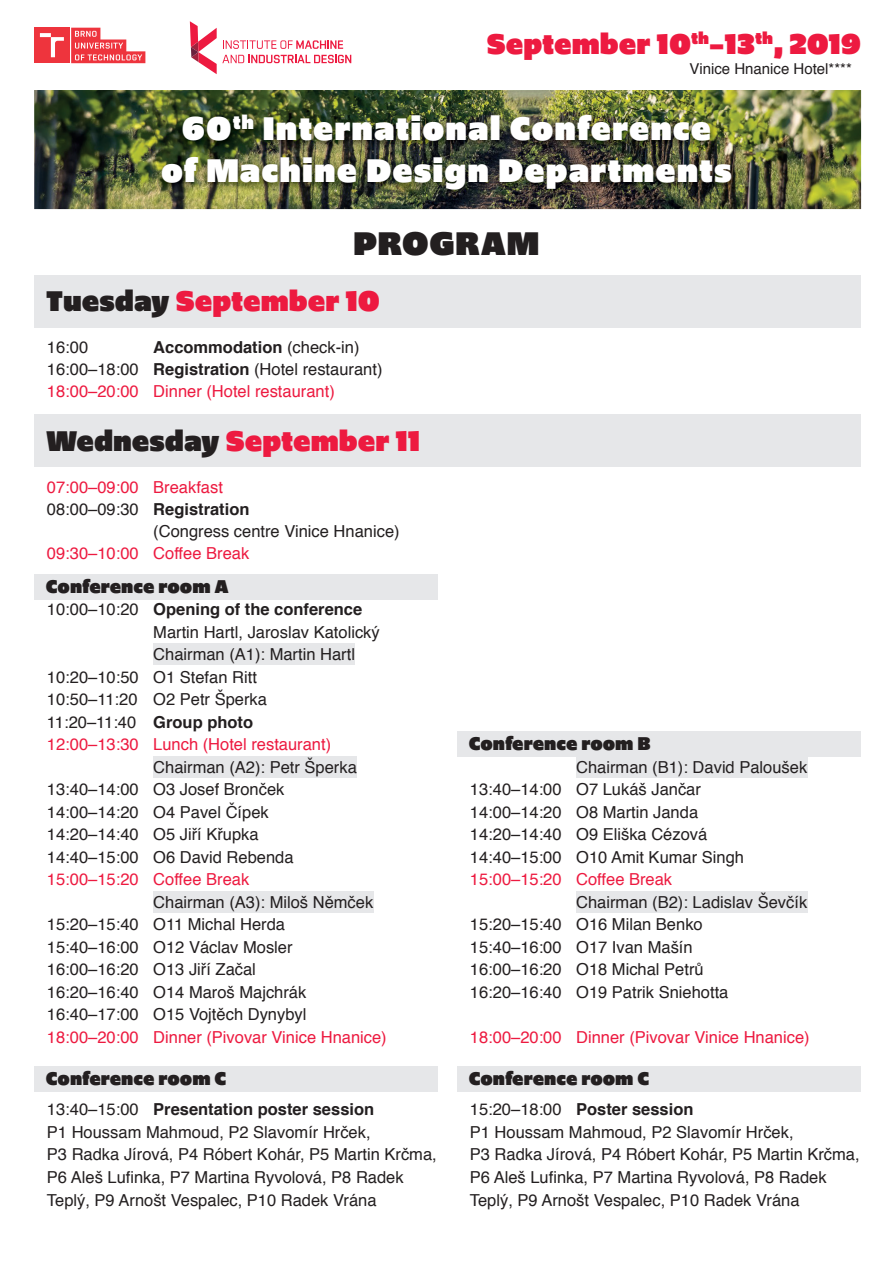
<style>
.page{position:relative;width:893px;height:1263px;background:#fff}
.page>*{position:absolute;margin:0;border:0;box-sizing:border-box;transform-origin:0 0}
.t1{font:900 34.5px/41.4px "Upgrade";letter-spacing:.03em;color:#fff;text-align:center}
.t2{font:900 34.5px "Upgrade";letter-spacing:.015em;color:#231f20}
.t3{font:900 30px "Upgrade";color:#ed1a40}
.t4{font:900 19.5px "Upgrade";color:#231f20}
.t5{font:16.5px/22.5px "Helvetica";color:#231f20}
.t6{font:16.5px "Helvetica";color:#ed1a40}
.t7{font:700 16.5px "Helvetica";color:#231f20}
.t8{font:15px "Helvetica";color:#231f20}
.s1{color:#231f20}
.s2{font-weight:700}
.s3{color:#ed1a40}
.s4{font-weight:400}
</style>
<div class="page">
<div style="left:34px;top:275px;width:827px;height:52px;background:#e6e7e9"></div>
<div style="left:34px;top:415px;width:827px;height:52px;background:#e6e7e9"></div>
<svg style="left:190px;top:21px;width:161px;height:53px"></svg>
<svg style="left:71px;top:28px;width:74px;height:35px"></svg>
<div style="left:34px;top:28px;width:36px;height:35px;background:#ee343d"></div>
<svg style="left:40px;top:33px;width:24px;height:24px"></svg>
<img style="left:34px;top:90px;width:827px;height:119px">
<img style="left:155px;top:110px;width:584px;height:89px">
<div style="left:34px;top:574px;width:404px;height:25px;background:#e6e7e9"></div>
<div style="left:153px;top:643px;width:202px;height:21px;background:#e6e7e9"></div>
<div style="left:153px;top:756px;width:204px;height:21px;background:#e6e7e9"></div>
<div style="left:153px;top:891px;width:220px;height:21px;background:#e6e7e9"></div>
<div style="left:457px;top:731px;width:404px;height:26px;background:#e6e7e9"></div>
<div style="left:576px;top:756px;width:231px;height:21px;background:#e6e7e9"></div>
<div style="left:576px;top:891px;width:231px;height:21px;background:#e6e7e9"></div>
<div style="left:34px;top:1067px;width:404px;height:25px;background:#e6e7e9"></div>
<div style="left:457px;top:1067px;width:404px;height:25px;background:#e6e7e9"></div>
<h2 class="t3" style="left:487px;top:25px;width:376px">September 10<sup>th</sup>–13<sup>th</sup>, 2019</h2>
<p class="t8" style="left:690px;top:57px;width:164px">Vinice Hnanice Hotel****</p>
<h1 class="t1" style="left:161px;top:109px;width:572px">60<sup>th</sup> International Conference of Machine Design Departments</h1>
<h1 class="t2" style="left:353px;top:221px;width:188px">PROGRAM</h1>
<h2 class="t3" style="left:46px;top:281px;width:335px"><span class="s1">Tuesday</span> September 10</h2>
<p class="t5" style="left:47px;top:337px;width:43px">16:00</p>
<p class="t5" style="left:47px;top:337px;width:337px;line-height:21.8px;text-indent:106px"><span class="s2">Accommodation</span> (check-in)<br>16:00–18:00 <span class="s2">Registration</span> (Hotel restaurant)<br><span class="s3">18:00–20:00 Dinner (Hotel restaurant)</span></p>
<h2 class="t3" style="left:46px;top:421px;width:376px"><span class="s1">Wednesday</span> September 11</h2>
<p class="t6" style="left:47px;top:475px;width:177px">07:00–09:00 Breakfast</p>
<p class="t7" style="left:47px;top:496px;width:204px"><span class="s4">08:00–09:30</span> Registration</p>
<p class="t5" style="left:153px;top:520px;width:248px">(Congress centre Vinice Hnanice)</p>
<p class="t6" style="left:47px;top:540px;width:204px">09:30–10:00 Coffee Break</p>
<p class="t4" style="left:46px;top:573px;width:184px">Conference room A</p>
<p class="t7" style="left:47px;top:596px;width:317px"><span class="s4">10:00–10:20</span> Opening of the conference</p>
<p class="t5" style="left:153px;top:621px;width:228px">Martin Hartl, Jaroslav Katolický</p>
<p class="t5" style="left:153px;top:643px;width:203px">Chairman (A1): Martin Hartl</p>
<p class="t5" style="left:47px;top:666px;width:211px">10:20–10:50 O1 Stefan Ritt</p>
<p class="t5" style="left:47px;top:688px;width:222px">10:50–11:20 O2 Petr Šperka</p>
<p class="t5" style="left:47px;top:711px;width:208px">11:20–11:40 <span class="s2">Group photo</span></p>
<p class="t6" style="left:47px;top:732px;width:286px">12:00–13:30 Lunch (Hotel restaurant)</p>
<p class="t5" style="left:47px;top:756px;width:311px;text-indent:106px">Chairman (A2): Petr Šperka<br>13:40–14:00 O3 Josef Bronček<br>14:00–14:20 O4 Pavel Čípek<br>14:20–14:40 O5 Jiří Křupka<br>14:40–15:00 O6 David Rebenda</p>
<p class="t6" style="left:47px;top:867px;width:204px">15:00–15:20 Coffee Break</p>
<p class="t5" style="left:47px;top:891px;width:328px;text-indent:106px">Chairman (A3): Miloš Němček<br>15:20–15:40 O11 Michal Herda<br>15:40–16:00 O12 Václav Mosler<br>16:00–16:20 O13 Jiří Začal<br>16:20–16:40 O14 Maroš Majchrák<br>16:40–17:00 O15 Vojtěch Dynybyl</p>
<p class="t6" style="left:47px;top:1024px;width:341px">18:00–20:00 Dinner (Pivovar Vinice Hnanice)</p>
<p class="t4" style="left:46px;top:1066px;width:182px">Conference room C</p>
<p class="t5" style="left:47px;top:1099px;width:391px">13:40–15:00 <span class="s2">Presentation poster session<br></span>P1 Houssam Mahmoud, P2 Slavomír Hrček,<br>P3 Radka Jírová, P4 Róbert Kohár, P5 Martin Krčma, P6 Aleš Lufinka, P7 Martina Ryvolová, P8 Radek Teplý, P9 Arnošt Vespalec, P10 Radek Vrána</p>
<p class="t4" style="left:469px;top:731px;width:183px">Conference room B</p>
<p class="t5" style="left:470px;top:756px;width:339px;text-indent:106px">Chairman (B1): David Paloušek<br>13:40–14:00 O7 Lukáš Jančar<br>14:00–14:20 O8 Martin Janda<br>14:20–14:40 O9 Eliška Cézová<br>14:40–15:00 O10 Amit Kumar Singh</p>
<p class="t6" style="left:470px;top:867px;width:204px">15:00–15:20 Coffee Break</p>
<p class="t5" style="left:470px;top:891px;width:339px;text-indent:106px">Chairman (B2): Ladislav Ševčík<br>15:20–15:40 O16 Milan Benko<br>15:40–16:00 O17 Ivan Mašín<br>16:00–16:20 O18 Michal Petrů<br>16:20–16:40 O19 Patrik Sniehotta</p>
<p class="t6" style="left:470px;top:1024px;width:341px">18:00–20:00 Dinner (Pivovar Vinice Hnanice)</p>
<p class="t4" style="left:469px;top:1066px;width:182px">Conference room C</p>
<p class="t5" style="left:470px;top:1099px;width:391px">15:20–18:00 <span class="s2">Poster session<br></span>P1 Houssam Mahmoud, P2 Slavomír Hrček,<br>P3 Radka Jírová, P4 Róbert Kohár, P5 Martin Krčma, P6 Aleš Lufinka, P7 Martina Ryvolová, P8 Radek Teplý, P9 Arnošt Vespalec, P10 Radek Vrána</p>
</div>
